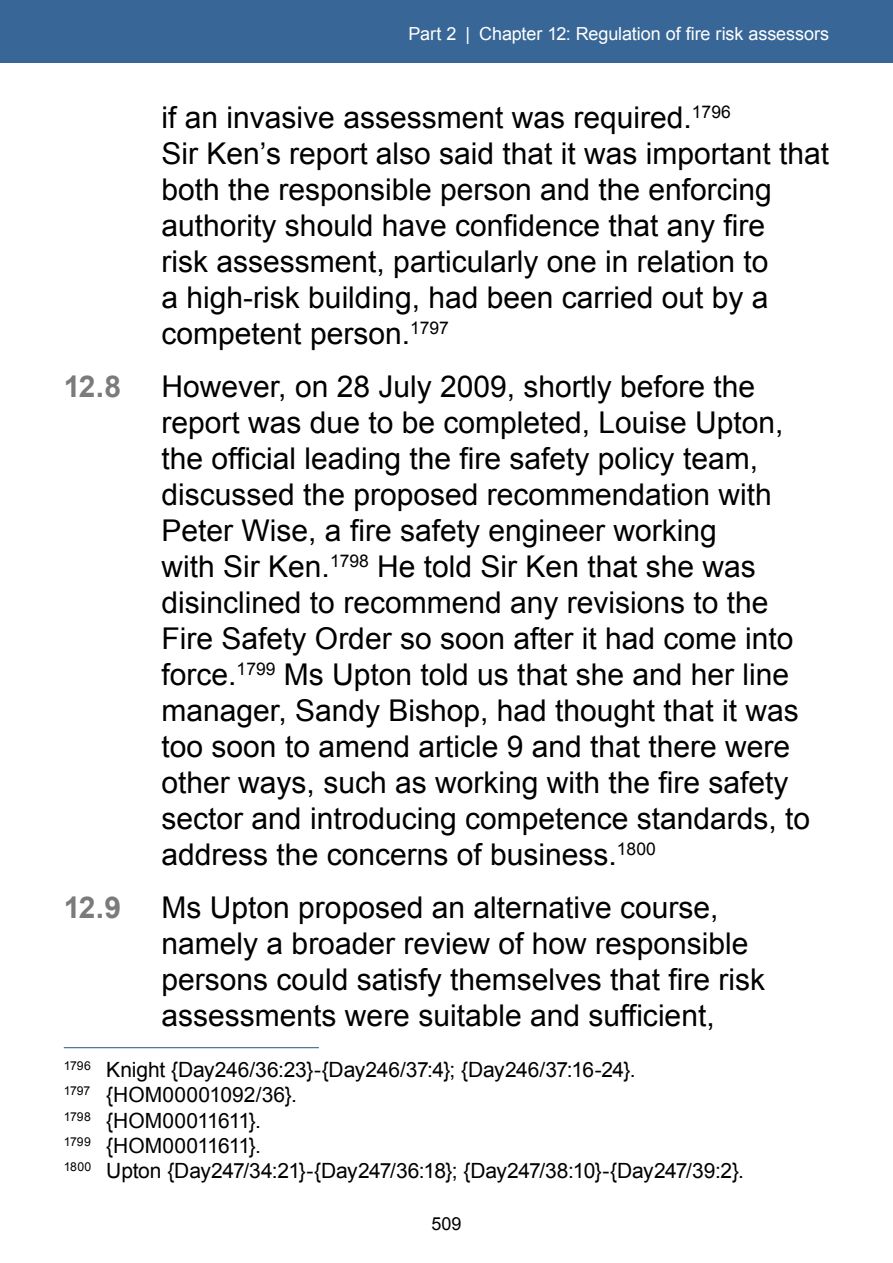
<style>
.page{position:relative;width:893px;height:1263px;background:#fff}
.page>*{position:absolute;margin:0;border:0;box-sizing:border-box;transform-origin:0 0}
.t1{font:30px/36px "Arial";color:#000}
.t2{font:700 30px "Arial";color:#7a7b7a}
.Footnote_Text{font:21px "Arial";letter-spacing:-.005em;color:#000}
.t3{font:18px "Arial";letter-spacing:-.005em;color:#fff}
.t4{font:18px "Arial";color:#000}
</style>
<div class="page">
<div style="left:0;top:0;width:893px;height:63px;background:#386797"></div>
<hr style="left:64px;top:1047px;width:255px;height:1px;background:#386797">
<p class="t3" style="left:408px;top:22px;width:422px">Part 2 | Chapter 12: Regulation of fire risk assessors</p>
<p class="t1" style="left:162px;top:100px;width:669px">if an invasive assessment was required.<sup>1796<br></sup>Sir Ken’s report also said that it was important that both the responsible person and the enforcing authority should have confidence that any fire<br>risk assessment, particularly one in relation to<br>a high‑risk building, had been carried out by a competent person.<sup>1797</sup></p>
<p class="t2" style="left:64px;top:367px;width:59px">12.8</p>
<p class="t1" style="left:162px;top:369px;width:650px">However, on 28 July 2009, shortly before the report was due to be completed, Louise Upton, the official leading the fire safety policy team, discussed the proposed recommendation with Peter Wise, a fire safety engineer working<br>with Sir Ken.<sup>1798</sup> He told Sir Ken that she was disinclined to recommend any revisions to the Fire Safety Order so soon after it had come into force.<sup>1799</sup> Ms Upton told us that she and her line manager, Sandy Bishop, had thought that it was too soon to amend article 9 and that there were other ways, such as working with the fire safety sector and introducing competence standards, to address the concerns of business.<sup>1800</sup></p>
<p class="t2" style="left:64px;top:888px;width:59px">12.9</p>
<p class="t1" style="left:162px;top:890px;width:605px">Ms Upton proposed an alternative course, namely a broader review of how responsible persons could satisfy themselves that fire risk assessments were suitable and sufficient,</p>
<p class="Footnote_Text" style="left:64px;top:1056px;width:573px"><sup>1796</sup> Knight {Day246/36:23}-{Day246/37:4}; {Day246/37:16-24}.</p>
<p class="Footnote_Text" style="left:64px;top:1081px;width:235px"><sup>1797</sup> {HOM00001092/36}.</p>
<p class="Footnote_Text" style="left:64px;top:1106px;width:199px"><sup>1798</sup> {HOM00011611}.</p>
<p class="Footnote_Text" style="left:64px;top:1131px;width:199px"><sup>1799</sup> {HOM00011611}.</p>
<p class="Footnote_Text" style="left:64px;top:1157px;width:682px"><sup>1800</sup> Upton {Day247/34:21}-{Day247/36:18}; {Day247/38:10}-{Day247/39:2}.</p>
<p class="t4" style="left:431px;top:1212px;width:32px">509</p>
</div>
